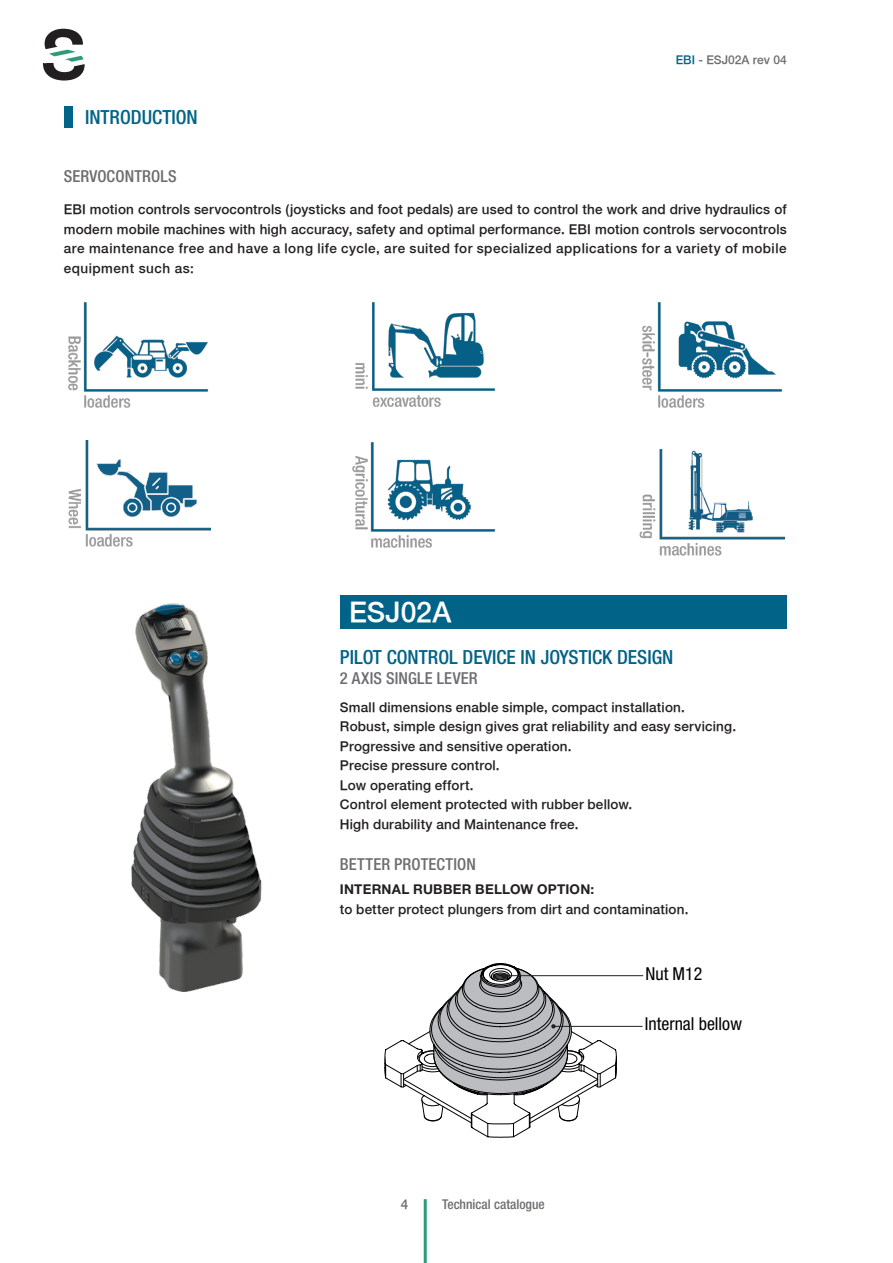
<style>
.page{position:relative;width:893px;height:1263px;background:#fff}
.page>*{position:absolute;margin:0;border:0;box-sizing:border-box;transform-origin:0 0}
.t1{font:500 28.35px "Helvetica Neue";letter-spacing:.005em;color:#fff}
.t2{font:500 condensed 19.5px "Helvetica Neue LT Pro";color:#006387}
.t3{font:condensed 17.85px "Helvetica Neue LT Std";color:#000001}
.t4{font:500 condensed 16.5px "Helvetica Neue LT Pro";letter-spacing:.01em;color:#6c6d70}
.t5{font:500 13.5px/19.5px "Helvetica Neue";letter-spacing:.015em;color:#231f20;text-align:justify}
.t6{font:700 13.5px "Helvetica Neue LT Std";letter-spacing:.015em;color:#231f20}
.t7{font:500 condensed 13.5px "Helvetica Neue LT Pro";color:#6c6d70}
.t8{font:500 13.5px "Helvetica Neue";color:#6c6d70}
.t9{font:500 12px "Helvetica Neue";color:#6c6d70}
.s1{color:#006387}
</style>
<div class="page">
<hr style="left:424px;top:1199px;width:3px;height:64px;background:#2a9c78">
<svg style="left:43px;top:29px;width:42px;height:52px"></svg>
<div style="left:340px;top:595px;width:446px;height:34px;background:#006387"></div>
<div style="left:64px;top:106px;width:8px;height:22px;background:#006387"></div>
<img style="left:68px;top:302px;width:140px;height:106px">
<img style="left:355px;top:302px;width:141px;height:105px">
<img style="left:642px;top:302px;width:140px;height:106px">
<img style="left:68px;top:440px;width:142px;height:107px">
<img style="left:353px;top:442px;width:142px;height:106px">
<hr style="left:553px;top:1026px;width:89px;height:1px;background:#231f20">
<hr style="left:502px;top:975px;width:141px;height:1px;background:#231f20">
<svg style="left:385px;top:963px;width:232px;height:175px"></svg>
<img style="left:131px;top:603px;width:131px;height:389px">
<img style="left:640px;top:449px;width:144px;height:107px">
<p class="t2" style="left:85px;top:105px;width:114px">INTRODUCTION</p>
<p class="t9" style="left:676px;top:52px;width:112px"><span class="s1">EBI</span> - ESJ02A rev 04</p>
<p class="t4" style="left:64px;top:166px;width:114px">SERVOCONTROLS</p>
<p class="t5" style="left:64px;top:199px;width:724px">EBI motion controls servocontrols (joysticks and foot pedals) are used to control the work and drive hydraulics of modern mobile machines with high accuracy, safety and optimal performance. EBI motion controls servocontrols are maintenance free and have a long life cycle, are suited for specialized applications for a variety of mobile equipment such as:</p>
<p class="t1" style="left:349px;top:595px;width:104px">ESJ02A</p>
<p class="t2" style="left:340px;top:646px;width:335px">PILOT CONTROL DEVICE IN JOYSTICK DESIGN</p>
<p class="t4" style="left:340px;top:668px;width:139px">2 AXIS SINGLE LEVER</p>
<p class="t5" style="left:340px;top:697px;width:346px">Small dimensions enable simple, compact installation.</p>
<p class="t5" style="left:340px;top:717px;width:398px">Robust, simple design gives grat reliability and easy servicing.</p>
<p class="t5" style="left:340px;top:736px;width:233px">Progressive and sensitive operation.</p>
<p class="t5" style="left:340px;top:756px;width:161px">Precise pressure control.</p>
<p class="t5" style="left:340px;top:775px;width:135px">Low operating effort.</p>
<p class="t5" style="left:340px;top:795px;width:294px">Control element protected with rubber bellow.</p>
<p class="t5" style="left:340px;top:814px;width:240px">High durability and Maintenance free.</p>
<p class="t4" style="left:340px;top:854px;width:137px">BETTER PROTECTION</p>
<p class="t6" style="left:340px;top:881px;width:256px">INTERNAL RUBBER BELLOW OPTION:</p>
<p class="t5" style="left:340px;top:899px;width:350px">to better protect plungers from dirt and contamination.</p>
<p class="t3" style="left:645px;top:963px;width:58px">Nut M12</p>
<p class="t8" style="left:401px;top:1196px;width:9px">4</p>
<p class="t7" style="left:442px;top:1196px;width:104px">Technical catalogue</p>
<p class="t3" style="left:645px;top:1014px;width:98px">Internal bellow</p>
</div>
